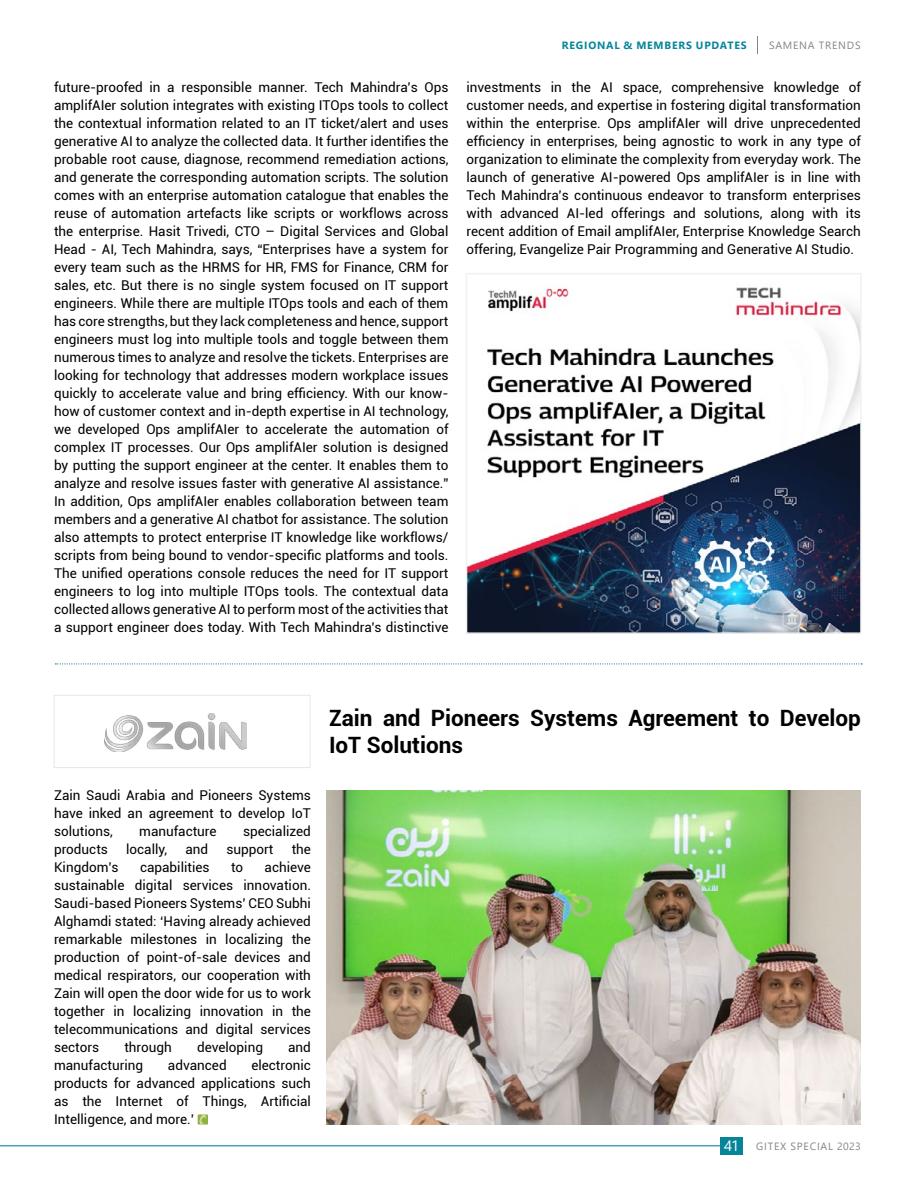
<style>
.page{position:relative;width:915px;height:1191px;background:#fff}
.page>*{position:absolute;margin:0;border:0;box-sizing:border-box;transform-origin:0 0}
.t1{font:700 22.5px/27px "Roboto";color:#000}
.t2{font:15px "Segoe UI";color:#fff}
.t3{font:13.5px/18px "Roboto";color:#000;text-align:justify}
.t4{font:10.5px "Segoe UI";letter-spacing:.075em;color:#828486}
.t5{font:700 10.5px "Segoe UI";letter-spacing:.075em;color:#05849a}
</style>
<div class="page">
<svg style="left:757px;top:36px;width:1px;height:18px"></svg>
<hr style="left:0;top:1145px;width:725px;height:1px;background:#05849a">
<div style="left:720px;top:1137px;width:22px;height:17px;background:#05849a"></div>
<svg style="left:55px;top:663px;width:806px;height:1px"></svg>
<img style="left:468px;top:287px;width:390px;height:344px">
<div style="left:465px;top:273px;width:396px;height:361px;border:2px solid #f1f1f2"></div>
<img style="left:104px;top:713px;width:143px;height:38px">
<div style="left:54px;top:695px;width:256px;height:72px;border:1px solid #e6e7e8"></div>
<div style="left:197px;top:1114px;width:11px;height:10px;background:#90b13e"></div>
<svg style="left:199px;top:1114px;width:7px;height:11px"></svg>
<img style="left:326px;top:790px;width:534px;height:335px">
<p class="t5" style="left:561px;top:35px;width:186px">REGIONAL &amp; MEMBERS UPDATES</p>
<p class="t4" style="left:768px;top:35px;width:93px">SAMENA TRENDS</p>
<p class="t3" style="left:54px;top:78px;width:396px">future-proofed in a responsible manner. Tech Mahindra’s Ops amplifAIer solution integrates with existing ITOps tools to collect the contextual information related to an IT ticket/alert and uses generative AI to analyze the collected data. It further identifies the probable root cause, diagnose, recommend remediation actions, and generate the corresponding automation scripts. The solution comes with an enterprise automation catalogue that enables the reuse of automation artefacts like scripts or workflows across the enterprise. Hasit Trivedi, CTO – Digital Services and Global Head - AI, Tech Mahindra, says, “Enterprises have a system for every team such as the HRMS for HR, FMS for Finance, CRM for sales, etc. But there is no single system focused on IT support engineers. While there are multiple ITOps tools and each of them has core strengths, but they lack completeness and hence, support engineers must log into multiple tools and toggle between them numerous times to analyze and resolve the tickets. Enterprises are looking for technology that addresses modern workplace issues quickly to accelerate value and bring efficiency. With our know&shy;how of customer context and in-depth expertise in AI technology, we developed Ops amplifAIer to accelerate the automation of complex IT processes. Our Ops amplifAIer solution is designed by putting the support engineer at the center. It enables them to analyze and resolve issues faster with generative AI assistance.” In addition, Ops amplifAIer enables collaboration between team members and a generative AI chatbot for assistance. The solution also attempts to protect enterprise IT knowledge like workflows/ scripts from being bound to vendor-specific platforms and tools.<br>The unified operations console reduces the need for IT support engineers to log into multiple ITOps tools. The contextual data collected allows generative AI to perform most of the activities that a support engineer does today. With Tech Mahindra’s distinctive</p>
<p class="t3" style="left:466px;top:78px;width:396px">investments in the AI space, comprehensive knowledge of customer needs, and expertise in fostering digital transformation within the enterprise. Ops amplifAIer will drive unprecedented efficiency in enterprises, being agnostic to work in any type of organization to eliminate the complexity from everyday work. The launch of generative AI-powered Ops amplifAIer is in line with Tech Mahindra’s continuous endeavor to transform enterprises with advanced AI-led offerings and solutions, along with its recent addition of Email amplifAIer, Enterprise Knowledge Search offering, Evangelize Pair Programming and Generative AI Studio.</p>
<p class="t3" style="left:54px;top:786px;width:258px">Zain Saudi Arabia and Pioneers Systems have inked an agreement to develop IoT solutions,</p>
<p class="t3" style="left:139px;top:822px;width:79px">manufacture</p>
<p class="t3" style="left:243px;top:822px;width:69px">specialized</p>
<p class="t3" style="left:54px;top:840px;width:55px">products</p>
<p class="t3" style="left:126px;top:840px;width:43px">locally,</p>
<p class="t3" style="left:185px;top:840px;width:24px">and</p>
<p class="t3" style="left:226px;top:840px;width:49px">support</p>
<p class="t3" style="left:291px;top:840px;width:21px">the</p>
<p class="t3" style="left:54px;top:858px;width:66px">Kingdom’s</p>
<p class="t3" style="left:140px;top:858px;width:71px">capabilities</p>
<p class="t3" style="left:231px;top:858px;width:14px">to</p>
<p class="t3" style="left:54px;top:858px;width:258px;text-indent:210px">achieve sustainable digital services innovation.<br>Saudi-based Pioneers Systems’ CEO Subhi Alghamdi stated: ‘Having already achieved remarkable milestones in localizing the production of point-of-sale devices and medical respirators, our cooperation with Zain will open the door wide for us to work together in localizing innovation in the telecommunications and digital services sectors</p>
<p class="t3" style="left:124px;top:1038px;width:49px">through</p>
<p class="t3" style="left:197px;top:1038px;width:67px">developing</p>
<p class="t3" style="left:288px;top:1038px;width:24px">and</p>
<p class="t3" style="left:54px;top:1056px;width:91px">manufacturing</p>
<p class="t3" style="left:168px;top:1056px;width:60px">advanced</p>
<p class="t3" style="left:54px;top:1056px;width:258px;text-indent:197px">electronic products for advanced applications such as the Internet of Things, Artificial Intelligence, and more.’</p>
<h1 class="t1" style="left:329px;top:704px;width:533px">Zain and Pioneers Systems Agreement to Develop<br>IoT Solutions</h1>
<p class="t2" style="left:723px;top:1131px;width:17px">41</p>
<p class="t4" style="left:756px;top:1136px;width:106px">GITEX SPECIAL 2023</p>
</div>
